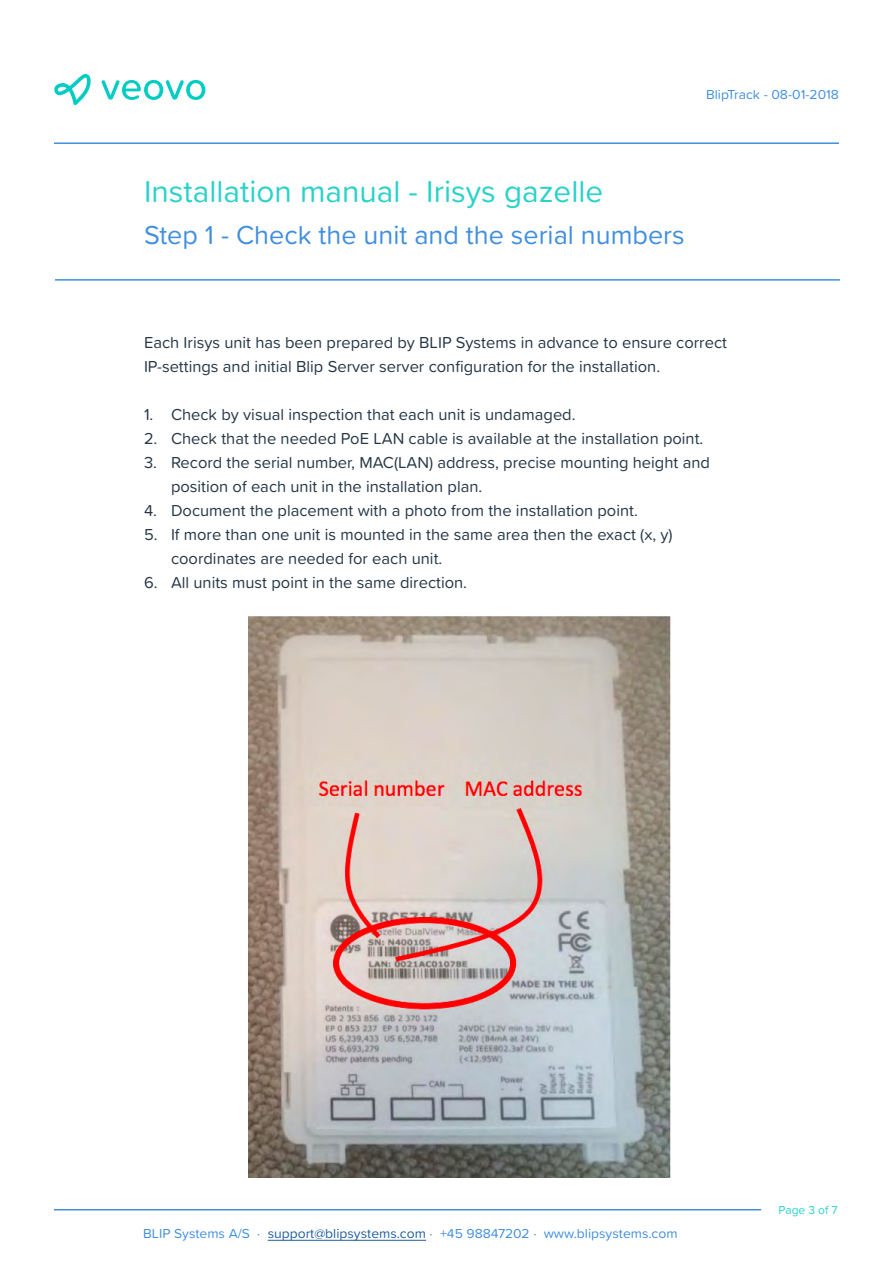
<style>
.page{position:relative;width:893px;height:1263px;background:#fff}
.page>*{position:absolute;margin:0;border:0;box-sizing:border-box;transform-origin:0 0}
.t1{font:31.5px "Proxima Soft";color:#2ad2c9}
.t2{font:27px "Proxima Soft";color:#418fde}
.t3{font:16.5px/24px "Proxima Soft";color:#253746}
.t4{font:13.5px "Proxima Soft";color:#418fde}
.t5{font:12px "Proxima Soft";color:#2ad2c9}
.s1{color:#215e9e}
</style>
<div class="page">
<hr style="left:54px;top:1209px;width:707px;height:1px;background:#418fde">
<hr style="left:54px;top:142px;width:785px;height:2px;background:#418fde">
<svg style="left:54px;top:74px;width:37px;height:31px"></svg>
<svg style="left:102px;top:80px;width:103px;height:20px"></svg>
<hr style="left:268px;top:1240px;width:158px;height:1px;background:#215e9e">
<hr style="left:55px;top:279px;width:785px;height:2px;background:#418fde">
<img style="left:248px;top:616px;width:422px;height:562px">
<p class="t4" style="left:706px;top:85px;width:134px">BlipTrack - 08-01-2018</p>
<h1 class="t1" style="left:144px;top:167px;width:461px">Installation manual - Irisys gazelle</h1>
<h2 class="t2" style="left:144px;top:214px;width:542px">Step 1 - Check the unit and the serial numbers</h2>
<p class="t3" style="left:144px;top:330px;width:584px">Each Irisys unit has been prepared by BLIP Systems in advance to ensure correct<br>IP-settings and initial Blip Server server configuration for the installation.</p>
<p class="t3" style="left:144px;top:402px;width:433px">1. Check by visual inspection that each unit is undamaged.</p>
<p class="t3" style="left:144px;top:426px;width:561px">2. Check that the needed PoE LAN cable is available at the installation point.</p>
<p class="t3" style="left:171px;top:450px;width:540px;text-indent:-27px">3. Record the serial number, MAC(LAN) address, precise mounting height and position of each unit in the installation plan.</p>
<p class="t3" style="left:144px;top:498px;width:495px">4. Document the placement with a photo from the installation point.</p>
<p class="t3" style="left:171px;top:522px;width:503px;text-indent:-27px">5. If more than one unit is mounted in the same area then the exact (x, y) coordinates are needed for each unit.</p>
<p class="t3" style="left:144px;top:570px;width:325px">6. All units must point in the same direction.</p>
<p class="t4" style="left:143px;top:1224px;width:536px">BLIP Systems A/S · <span class="s1">support@blipsystems.com</span> · +45 98847202 · www.blipsystems.com</p>
<p class="t5" style="left:779px;top:1201px;width:61px">Page 3 of 7</p>
</div>
